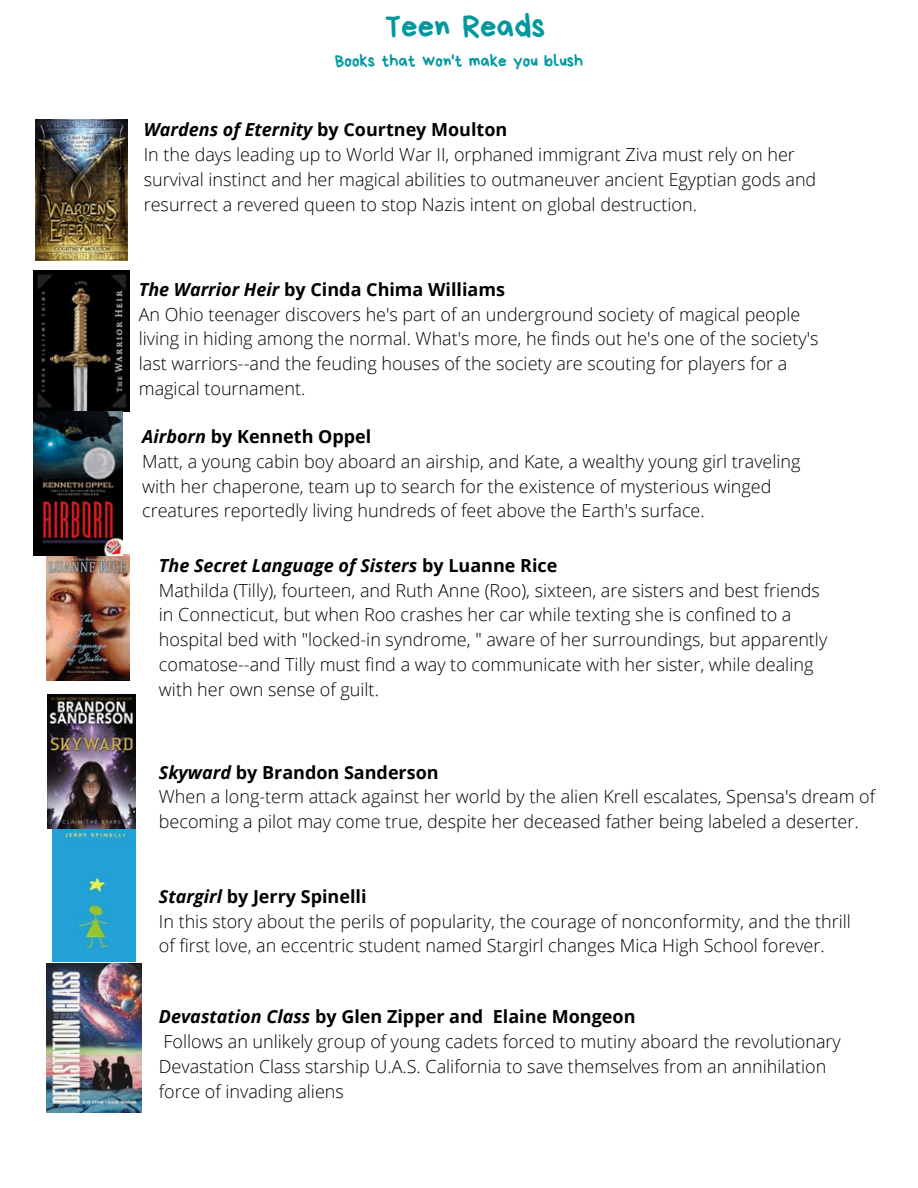
<style>
.page{position:relative;width:918px;height:1188px;background:#fff}
.page>*{position:absolute;margin:0;border:0;box-sizing:border-box;transform-origin:0 0}
.t1{font:32.7px "Bryndan Write";color:#03989e}
.t2{font:300 18px/24.8px "Open Sans";color:#000}
.t3{font:700 18px "Open Sans";color:#000}
.t4{font:italic 700 18px "Open Sans";color:#000}
.t5{font:17.1px "Bryndan Write";color:#03989e}
.s1{font-style:normal}
.s2{font-style:italic}
</style>
<div class="page">
<img style="left:52px;top:829px;width:84px;height:132px">
<img style="left:46px;top:554px;width:83px;height:126px">
<img style="left:46px;top:963px;width:96px;height:150px">
<img style="left:47px;top:694px;width:89px;height:134px">
<img style="left:36px;top:119px;width:92px;height:142px">
<img style="left:34px;top:270px;width:95px;height:142px">
<img style="left:34px;top:412px;width:89px;height:144px">
<p class="t1" style="left:385px;top:10px;width:162px">Teen Reads</p>
<p class="t5" style="left:335px;top:53px;width:250px">Books that won't make you blush</p>
<p class="t4" style="left:144px;top:117px;width:365px">Wardens of Eternity <span class="s1">by Courtney Moulton</span></p>
<p class="t2" style="left:144px;top:142px;width:674px">In the days leading up to World War II, orphaned immigrant Ziva must rely on her survival instinct and her magical abilities to outmaneuver ancient Egyptian gods and resurrect a revered queen to stop Nazis intent on global destruction.</p>
<p class="t3" style="left:139px;top:277px;width:368px"><span class="s2">The Warrior Heir</span> by Cinda Chima Williams</p>
<p class="t2" style="left:139px;top:301px;width:681px">An Ohio teenager discovers he's part of an underground society of magical people living in hiding among the normal. What's more, he finds out he's one of the society's last warriors--and the feuding houses of the society are scouting for players for a magical tournament.</p>
<p class="t3" style="left:142px;top:424px;width:231px"><span class="s2">Airborn</span> by Kenneth Oppel</p>
<p class="t2" style="left:142px;top:449px;width:660px">Matt, a young cabin boy aboard an airship, and Kate, a wealthy young girl traveling with her chaperone, team up to search for the existence of mysterious winged creatures reportedly living hundreds of feet above the Earth's surface.</p>
<p class="t4" style="left:159px;top:553px;width:400px">The Secret Language of Sisters <span class="s1">by Luanne Rice</span></p>
<p class="t2" style="left:159px;top:577px;width:670px">Mathilda (Tilly), fourteen, and Ruth Anne (Roo), sixteen, are sisters and best friends in Connecticut, but when Roo crashes her car while texting she is confined to a hospital bed with "locked-in syndrome, " aware of her surroundings, but apparently comatose--and Tilly must find a way to communicate with her sister, while dealing with her own sense of guilt.</p>
<p class="t3" style="left:159px;top:759px;width:281px"><span class="s2">Skyward</span> by Brandon Sanderson</p>
<p class="t2" style="left:159px;top:784px;width:718px">When a long-term attack against her world by the alien Krell escalates, Spensa's dream of becoming a pilot may come true, despite her deceased father being labeled a deserter.</p>
<p class="t3" style="left:159px;top:884px;width:209px"><span class="s2">Stargirl</span> by Jerry Spinelli</p>
<p class="t2" style="left:159px;top:908px;width:694px">In this story about the perils of popularity, the courage of nonconformity, and the thrill of first love, an eccentric student named Stargirl changes Mica High School forever.</p>
<p class="t3" style="left:159px;top:1004px;width:478px"><span class="s2">Devastation Class</span> by Glen Zipper and Elaine Mongeon</p>
<p class="t2" style="left:159px;top:1029px;width:683px">Follows an unlikely group of young cadets forced to mutiny aboard the revolutionary<br>Devastation Class starship U.A.S. California to save themselves from an annihilation force of invading aliens</p>
</div>
